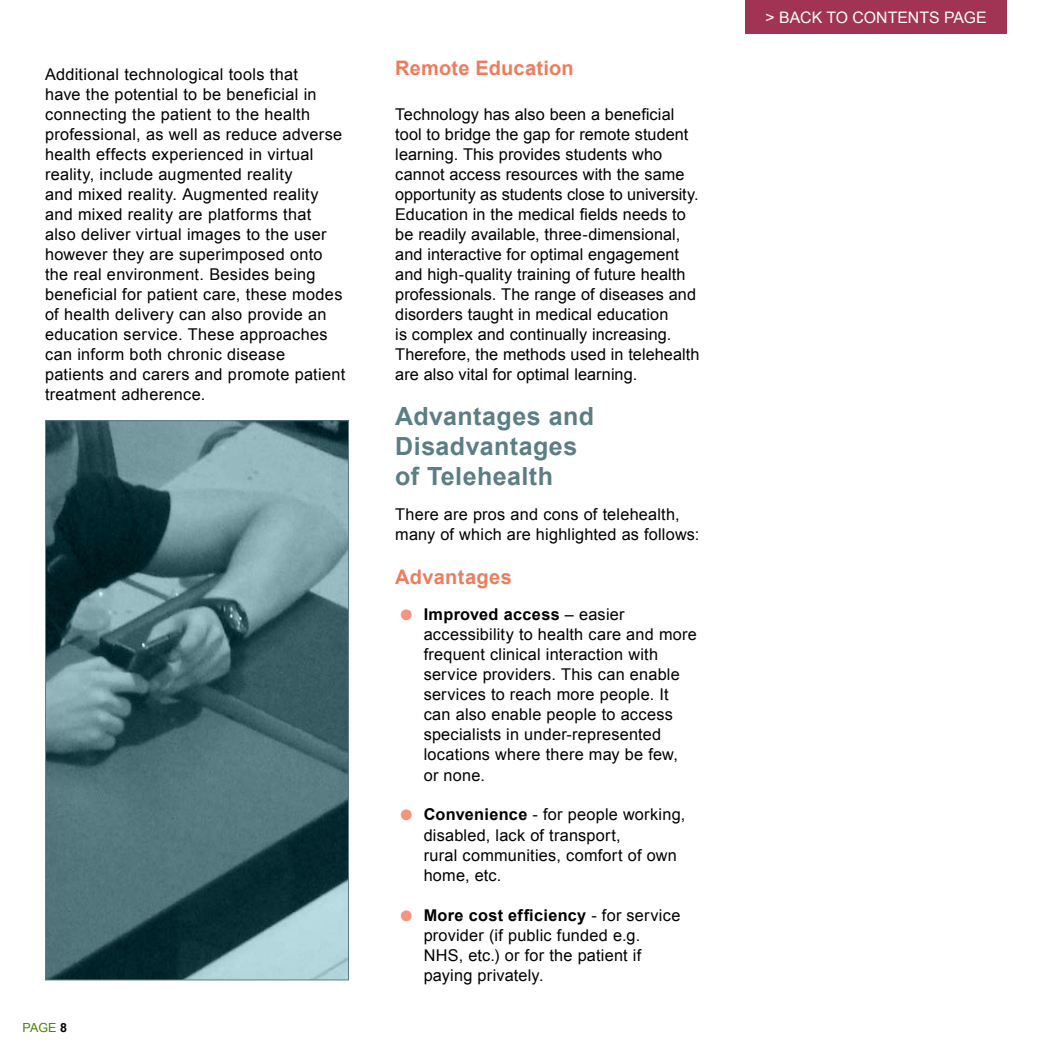
<style>
.page{position:relative;width:1053px;height:1053px;background:#fff}
.page>*{position:absolute;margin:0;border:0;box-sizing:border-box;transform-origin:0 0}
.t1{font:700 25px/30px "Arial";letter-spacing:.02em;color:#5b7e84}
.t2{font:700 20px "Arial";letter-spacing:.01em;color:#f07b5b}
.t3{font:16.25px/20px "Arial";letter-spacing:.015em;color:#000}
.t4{font:15.88px "Arial";color:#fff}
.t5{font:12.5px "Arial";color:#4a8400}
.s1{font-weight:700;color:#000}
.s2{color:#f3957c}
.s3{font-weight:700}
</style>
<div class="page">
<div style="left:745px;top:0;width:261px;height:34px;background:#a13454"></div>
<svg style="left:45px;top:420px;width:304px;height:560px;background:#4e7177"></svg>
<p class="t3" style="left:45px;top:64px;width:301px">Additional technological tools that<br>have the potential to be beneficial in connecting the patient to the health professional, as well as reduce adverse health effects experienced in virtual reality, include augmented reality<br>and mixed reality. Augmented reality and mixed reality are platforms that also deliver virtual images to the user however they are superimposed onto the real environment. Besides being beneficial for patient care, these modes of health delivery can also provide an education service. These approaches can inform both chronic disease patients and carers and promote patient treatment adherence.</p>
<p class="t5" style="left:22px;top:1019px;width:46px">PAGE <span class="s1">8</span></p>
<p class="t2" style="left:395px;top:54px;width:180px">Remote Education</p>
<p class="t3" style="left:395px;top:104px;width:305px">Technology has also been a beneficial tool to bridge the gap for remote student learning. This provides students who cannot access resources with the same opportunity as students close to university.<br>Education in the medical fields needs to be readily available, three-dimensional, and interactive for optimal engagement and high-quality training of future health professionals. The range of diseases and disorders taught in medical education<br>is complex and continually increasing.<br>Therefore, the methods used in telehealth are also vital for optimal learning.</p>
<h1 class="t1" style="left:395px;top:402px;width:200px">Advantages and<br>Disadvantages of Telehealth</h1>
<p class="t3" style="left:395px;top:504px;width:306px">There are pros and cons of telehealth, many of which are highlighted as follows:</p>
<p class="t2" style="left:395px;top:564px;width:118px">Advantages</p>
<p class="t3" style="left:423px;top:604px;width:274px;text-indent:-23px"><span class="s2">●</span> <span class="s3">Improved access</span> – easier accessibility to health care and more frequent clinical interaction with service providers. This can enable services to reach more people. It can also enable people to access specialists in under-represented locations where there may be few, or none.</p>
<p class="t3" style="left:423px;top:804px;width:263px;text-indent:-23px"><span class="s2">●</span> <span class="s3">Convenience</span> - for people working, disabled, lack of transport,<br>rural communities, comfort of own home, etc.</p>
<p class="t3" style="left:423px;top:904px;width:258px;text-indent:-23px"><span class="s2">●</span> <span class="s3">More cost efficiency</span> - for service provider (if public funded e.g.<br>NHS, etc.) or for the patient if paying privately.</p>
<p class="t4" style="left:765px;top:7px;width:223px">&gt; BACK TO CONTENTS PAGE</p>
</div>
